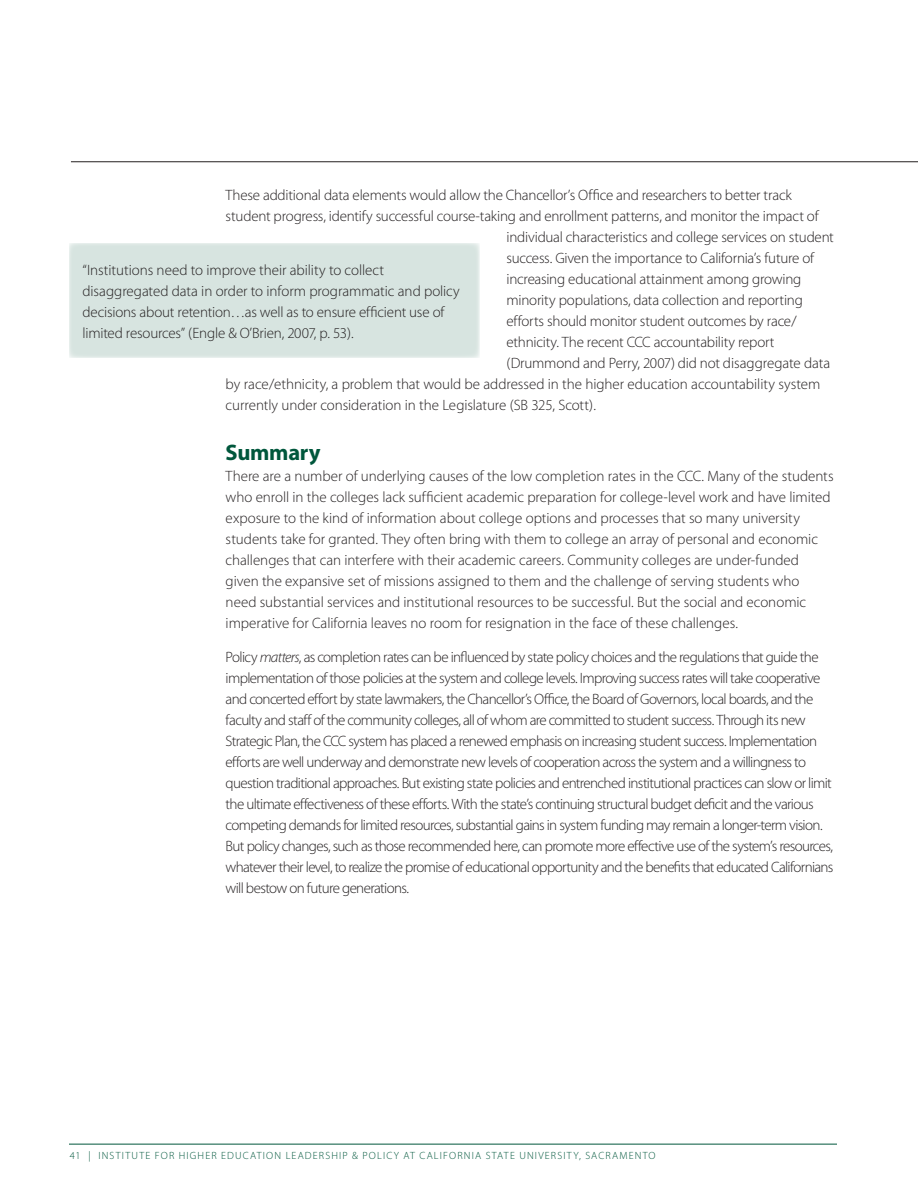
<style>
.page{position:relative;width:918px;height:1188px;background:#fff}
.page>*{position:absolute;margin:0;border:0;box-sizing:border-box;transform-origin:0 0}
.t1{font:700 22.5px "Myriad";letter-spacing:-.015em;color:#00573c}
.t2{font:15px/21px "Myriad MM";letter-spacing:-.015em;color:#231f20}
.t3{font:15px/21px "Myriad MM";letter-spacing:-.045em;color:#231f20}
.t4{font:10.5px "Myriad MM";letter-spacing:.11em;color:#00573c}
.s1{font-family:"Myriad Pro";font-weight:300;font-style:italic}
</style>
<div class="page">
<hr style="left:69px;top:1144px;width:768px;height:1px;background:#00573c">
<hr style="left:71px;top:162px;width:847px;height:1px;background:#231f20">
<div style="left:69px;top:243px;width:410px;height:115px;background:#d7e4e0"></div>
<p class="t2" style="left:225px;top:185px;width:568px">These additional data elements would allow the Chancellor’s Office and researchers to better track</p>
<p class="t2" style="left:226px;top:206px;width:594px">student progress, identify successful course-taking and enrollment patterns, and monitor the impact of</p>
<p class="t2" style="left:506px;top:227px;width:329px">individual characteristics and college services on student</p>
<p class="t2" style="left:506px;top:248px;width:309px">success. Given the importance to California’s future of</p>
<p class="t2" style="left:506px;top:269px;width:296px">increasing educational attainment among growing</p>
<p class="t2" style="left:506px;top:290px;width:298px">minority populations, data collection and reporting</p>
<p class="t2" style="left:506px;top:311px;width:292px">efforts should monitor student outcomes by race/</p>
<p class="t2" style="left:506px;top:332px;width:270px">ethnicity. The recent CCC accountability report</p>
<p class="t2" style="left:506px;top:353px;width:325px">(Drummond and Perry, 2007) did not disaggregate data</p>
<p class="t2" style="left:226px;top:374px;width:596px">by race/ethnicity, a problem that would be addressed in the higher education accountability system</p>
<p class="t2" style="left:226px;top:395px;width:372px">currently under consideration in the Legislature (SB 325, Scott).</p>
<h1 class="t1" style="left:226px;top:441px;width:96px">Summary</h1>
<p class="t2" style="left:226px;top:466px;width:610px">There are a number of underlying causes of the low completion rates in the CCC. Many of the students who enroll in the colleges lack sufficient academic preparation for college-level work and have limited exposure to the kind of information about college options and processes that so many university students take for granted. They often bring with them to college an array of personal and economic challenges that can interfere with their academic careers. Community colleges are under-funded given the expansive set of missions assigned to them and the challenge of serving students who need substantial services and institutional resources to be successful. But the social and economic imperative for California leaves no room for resignation in the face of these challenges.</p>
<p class="t3" style="left:226px;top:647px;width:609px">Policy <span class="s1">matters</span>, as completion rates can be influenced by state policy choices and the regulations that guide the implementation of those policies at the system and college levels. Improving success rates will take cooperative and concerted effort by state lawmakers, the Chancellor’s Office, the Board of Governors, local boards, and the faculty and staff of the community colleges, all of whom are committed to student success. Through its new Strategic Plan, the CCC system has placed a renewed emphasis on increasing student success. Implementation efforts are well underway and demonstrate new levels of cooperation across the system and a willingness to question traditional approaches. But existing state policies and entrenched institutional practices can slow or limit the ultimate effectiveness of these efforts. With the state’s continuing structural budget deficit and the various competing demands for limited resources, substantial gains in system funding may remain a longer-term vision.<br>But policy changes, such as those recommended here, can promote more effective use of the system’s resources, whatever their level, to realize the promise of educational opportunity and the benefits that educated Californians will bestow on future generations.</p>
<p class="t2" style="left:83px;top:260px;width:379px">“Institutions need to improve their ability to collect disaggregated data in order to inform programmatic and policy decisions about retention…as well as to ensure efficient use of limited resources” (Engle &amp; O’Brien, 2007, p. 53).</p>
<p class="t4" style="left:70px;top:1151px;width:35px">41 | instit</p>
<p class="t4" style="left:132px;top:1151px;width:31px">utE for</p>
<p class="t4" style="left:179px;top:1151px;width:8px">higher</p>
<p class="t4" style="left:221px;top:1151px;width:29px">education</p>
<p class="t4" style="left:286px;top:1151px;width:34px">leadership</p>
<p class="t4" style="left:352px;top:1151px;width:95px">&amp; policy at california</p>
<p class="t4" style="left:486px;top:1151px;width:7px">state</p>
<p class="t4" style="left:519px;top:1151px;width:15px">universit</p>
<p class="t4" style="left:573px;top:1151px;width:20px">y, sacramento</p>
</div>
